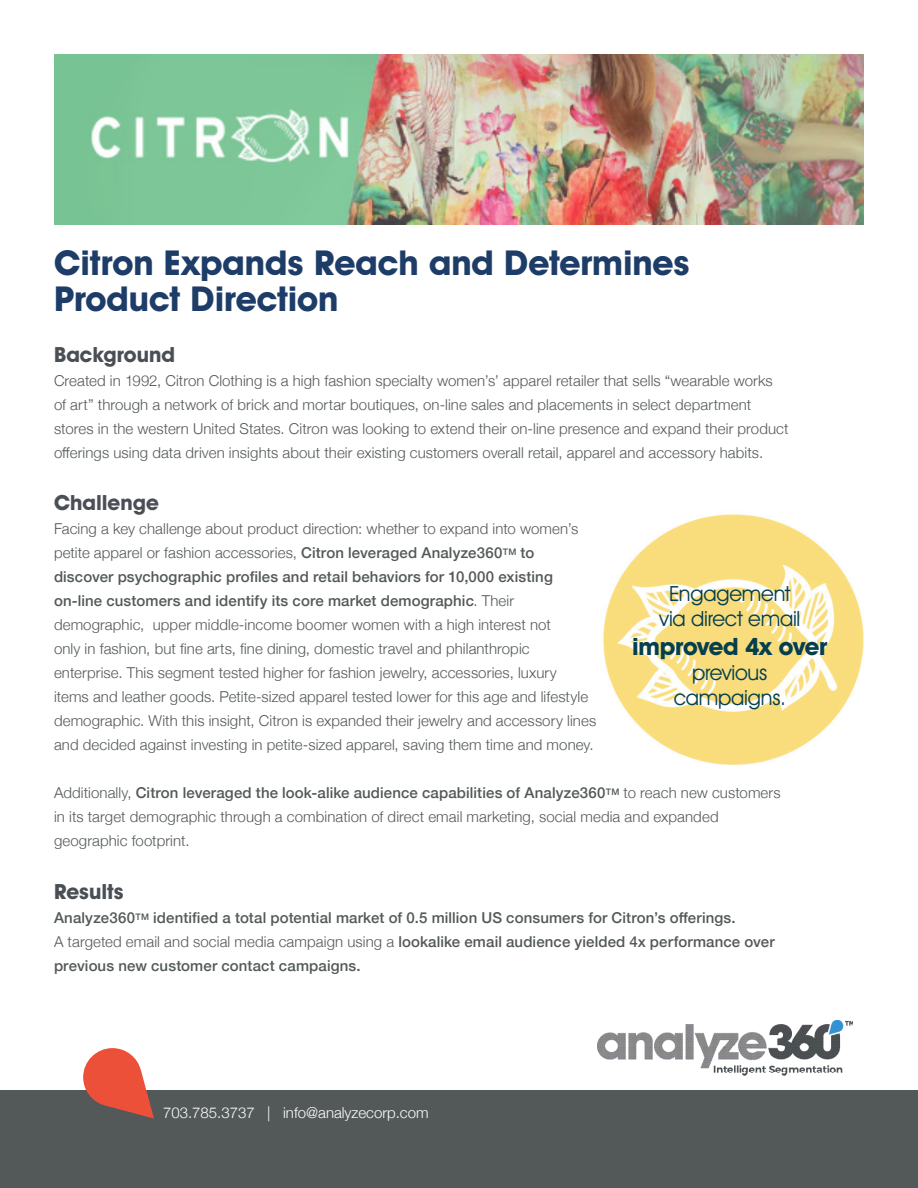
<style>
.page{position:relative;width:918px;height:1188px;background:#fff}
.page>*{position:absolute;margin:0;border:0;box-sizing:border-box;transform-origin:0 0}
.t1{font:700 34.5px/36px "Avant Garde IT Cby BT";color:#1d3d68}
.t2{font:700 24px "Avant Garde IT Cby BT";letter-spacing:-.015em;color:#053e4d}
.t3{font:21px/25.2px "Avant Garde IT Cby BT";letter-spacing:-.01em;color:#053e4d;text-align:center}
.t4{font:700 21px "Avant Garde IT Cby BT";color:#4a4f55}
.t5{font:300 15px/24px "Helvetica Neue";letter-spacing:.005em;color:#535859}
.t6{font:500 15px/24px "Helvetica Neue";letter-spacing:.01em;color:#535859}
.t7{font:300 15px "Helvetica Neue";color:#fff}
.s1{font-weight:500}
.s2{font-weight:300}
</style>
<div class="page">
<div style="left:0;top:1091px;width:918px;height:97px;background:#535859"></div>
<svg style="left:83px;top:1048px;width:71px;height:71px"></svg>
<img style="left:597px;top:1021px;width:256px;height:55px">
<img style="left:603px;top:514px;width:261px;height:251px">
<img style="left:55px;top:54px;width:808px;height:171px">
<p class="t1" style="left:54px;top:244px;width:637px">Citron Expands Reach and Determines<br>Product Direction</p>
<p class="t4" style="left:54px;top:341px;width:123px">Background</p>
<p class="t5" style="left:54px;top:367px;width:736px">Created in 1992, Citron Clothing is a high fashion specialty women’s’ apparel retailer that sells “wearable works of art” through a network of brick and mortar boutiques, on-line sales and placements in select department stores in the western United States. Citron was looking to extend their on-line presence and expand their product offerings using data driven insights about their existing customers overall retail, apparel and accessory habits.</p>
<p class="t4" style="left:54px;top:490px;width:106px">Challenge</p>
<p class="t5" style="left:54px;top:516px;width:526px">Facing a key challenge about product direction: whether to expand into women’s</p>
<p class="t5" style="left:54px;top:540px;width:482px">petite apparel or fashion accessories, <span class="s1">Citron leveraged Analyze360</span><sup>TM</sup> <span class="s1">to</span></p>
<p class="t6" style="left:54px;top:564px;width:500px">discover psychographic profiles and retail behaviors for 10,000 existing</p>
<p class="t6" style="left:54px;top:588px;width:462px">on-line customers and identify its core market demographic<span class="s2">. Their</span></p>
<p class="t5" style="left:54px;top:612px;width:504px">demographic, upper middle-income boomer women with a high interest not only in fashion, but fine arts, fine dining, domestic travel and philanthropic enterprise. This segment tested higher for fashion jewelry, accessories, luxury</p>
<p class="t5" style="left:54px;top:684px;width:544px">items and leather goods. Petite-sized apparel tested lower for this age and lifestyle demographic. With this insight, Citron is expanded their jewelry and accessory lines and decided against investing in petite-sized apparel, saving them time and money.</p>
<p class="t5" style="left:54px;top:780px;width:728px">Additionally, <span class="s1">Citron leveraged the look-alike audience capabilities of Analyze360</span><sup>TM</sup> to reach new customers in its target demographic through a combination of direct email marketing, social media and expanded geographic footprint.</p>
<p class="t4" style="left:54px;top:878px;width:71px">Results</p>
<p class="t6" style="left:54px;top:904px;width:722px">Analyze360<sup>TM</sup> identified a total potential market of 0.5 million US consumers for Citron’s offerings.<br><span class="s2">A targeted email and social media campaign using a</span> lookalike email audience yielded 4x performance over previous new customer contact campaigns.</p>
<p class="t3" style="left:659px;top:580px;width:143px">Engagement via direct email</p>
<p class="t2" style="left:632px;top:632px;width:197px">improved 4x over</p>
<p class="t3" style="left:674px;top:660px;width:114px">previous campaigns.</p>
<p class="t7" style="left:163px;top:1101px;width:267px">703.785.3737 | info@analyzecorp.com</p>
</div>
